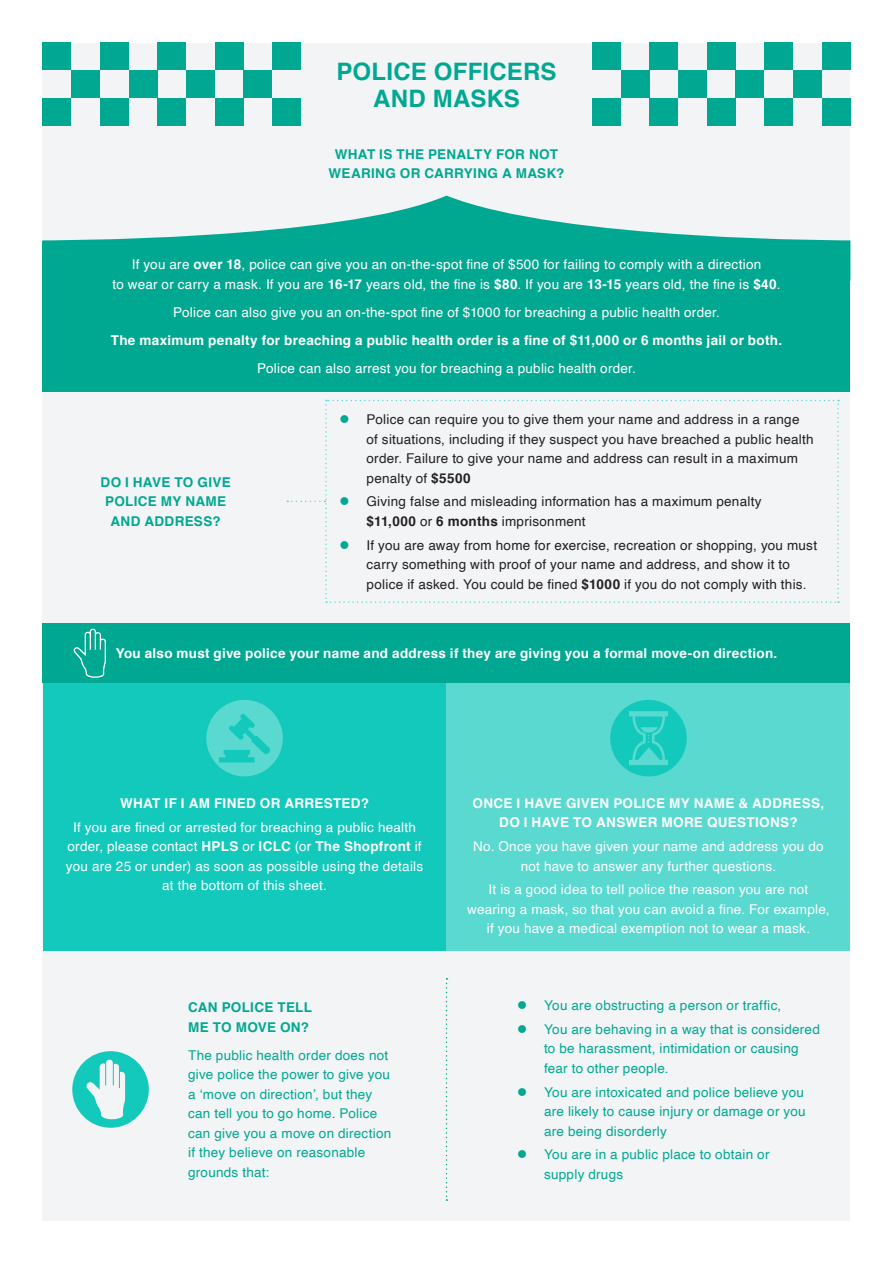
<style>
.page{position:relative;width:893px;height:1263px;background:#fff}
.page>*{position:absolute;margin:0;border:0;box-sizing:border-box;transform-origin:0 0}
.t1{font:700 24px/27px "Helvetica";letter-spacing:.01em;color:#00a891;text-align:center}
.t2{font:13.5px/19.5px "Helvetica";letter-spacing:.02em;color:#fff;text-align:center}
.t3{font:13.5px/19.5px "Helvetica";letter-spacing:.02em;color:#231f20}
.t4{font:13.5px/19.5px "Helvetica";letter-spacing:.015em;color:#00a891}
.t5{font:700 13.5px/19.5px "Helvetica";letter-spacing:.02em;color:#fff;text-align:center}
.t6{font:700 13.5px/19.5px "Helvetica";letter-spacing:.02em;color:#00a891;text-align:center}
.s1{font-weight:700}
</style>
<div class="page">
<div style="left:43px;top:43px;width:807px;height:1177px;background:#f2f4f6"></div>
<svg style="left:43px;top:196px;width:807px;height:45px"></svg>
<div style="left:43px;top:241px;width:807px;height:150px;background:#00a891"></div>
<div style="left:793px;top:70px;width:29px;height:28px;background:#00a891"></div>
<div style="left:822px;top:43px;width:28px;height:27px;background:#00a891"></div>
<div style="left:822px;top:98px;width:28px;height:28px;background:#00a891"></div>
<div style="left:764px;top:43px;width:29px;height:27px;background:#00a891"></div>
<div style="left:764px;top:98px;width:29px;height:28px;background:#00a891"></div>
<div style="left:621px;top:70px;width:28px;height:28px;background:#00a891"></div>
<div style="left:649px;top:43px;width:29px;height:27px;background:#00a891"></div>
<div style="left:649px;top:98px;width:29px;height:28px;background:#00a891"></div>
<div style="left:592px;top:43px;width:29px;height:27px;background:#00a891"></div>
<div style="left:592px;top:98px;width:29px;height:28px;background:#00a891"></div>
<div style="left:707px;top:43px;width:28px;height:27px;background:#00a891"></div>
<div style="left:735px;top:70px;width:29px;height:28px;background:#00a891"></div>
<div style="left:678px;top:70px;width:29px;height:28px;background:#00a891"></div>
<div style="left:707px;top:98px;width:28px;height:28px;background:#00a891"></div>
<div style="left:157px;top:43px;width:29px;height:27px;background:#00a891"></div>
<div style="left:186px;top:70px;width:29px;height:28px;background:#00a891"></div>
<div style="left:129px;top:70px;width:28px;height:28px;background:#00a891"></div>
<div style="left:157px;top:98px;width:29px;height:28px;background:#00a891"></div>
<div style="left:71px;top:70px;width:29px;height:28px;background:#00a891"></div>
<div style="left:100px;top:43px;width:29px;height:27px;background:#00a891"></div>
<div style="left:100px;top:98px;width:29px;height:28px;background:#00a891"></div>
<div style="left:43px;top:43px;width:28px;height:27px;background:#00a891"></div>
<div style="left:43px;top:98px;width:28px;height:28px;background:#00a891"></div>
<div style="left:244px;top:70px;width:28px;height:28px;background:#00a891"></div>
<div style="left:272px;top:43px;width:29px;height:27px;background:#00a891"></div>
<div style="left:272px;top:98px;width:29px;height:28px;background:#00a891"></div>
<div style="left:215px;top:43px;width:29px;height:27px;background:#00a891"></div>
<div style="left:215px;top:98px;width:29px;height:28px;background:#00a891"></div>
<div style="left:43px;top:623px;width:807px;height:60px;background:#00a891"></div>
<svg style="left:74px;top:629px;width:32px;height:49px"></svg>
<div style="left:43px;top:683px;width:403px;height:267px;background:#12c9bc"></div>
<div style="left:446px;top:683px;width:404px;height:267px;background:#59d9d0"></div>
<svg style="left:610px;top:700px;width:77px;height:76px"></svg>
<svg style="left:206px;top:700px;width:77px;height:76px"></svg>
<svg style="left:446px;top:978px;width:1px;height:223px"></svg>
<svg style="left:72px;top:1051px;width:77px;height:77px"></svg>
<svg style="left:287px;top:400px;width:552px;height:203px"></svg>
<h1 class="t1" style="left:336px;top:59px;width:221px">POLICE OFFICERS<br>AND MASKS</h1>
<p class="t6" style="left:329px;top:145px;width:237px">WHAT IS THE PENALTY FOR NOT<br>WEARING OR CARRYING A MASK?</p>
<p class="t2" style="left:112px;top:256px;width:670px">If you are <span class="s1">over 18</span>, police can give you an on-the-spot fine of $500 for failing to comply with a direction<br>to wear or carry a mask. If you are <span class="s1">16-17</span> years old, the fine is <span class="s1">$80</span>. If you are <span class="s1">13-15</span> years old, the fine is <span class="s1">$40</span>.</p>
<p class="t2" style="left:173px;top:303px;width:548px">Police can also give you an on-the-spot fine of $1000 for breaching a public health order.</p>
<p class="t5" style="left:111px;top:330px;width:673px">The maximum penalty for breaching a public health order is a fine of $11,000 or 6 months jail or both.</p>
<p class="t2" style="left:257px;top:360px;width:380px">Police can also arrest you for breaching a public health order.</p>
<p class="t6" style="left:101px;top:473px;width:132px">DO I HAVE TO GIVE<br>POLICE MY NAME<br>AND ADDRESS?</p>
<p class="t3" style="left:367px;top:411px;width:449px">Police can require you to give them your name and address in a range of situations, including if they suspect you have breached a public health order. Failure to give your name and address can result in a maximum penalty of <span class="s1">$5500</span></p>
<p class="t3" style="left:367px;top:493px;width:397px">Giving false and misleading information has a maximum penalty <span class="s1">$11,000</span> or <span class="s1">6 months</span> imprisonment</p>
<p class="t3" style="left:367px;top:536px;width:452px">If you are away from home for exercise, recreation or shopping, you must carry something with proof of your name and address, and show it to police if asked. You could be fined <span class="s1">$1000</span> if you do not comply with this.</p>
<p class="t5" style="left:116px;top:645px;width:663px">You also must give police your name and address if they are giving you a formal move-on direction.</p>
<p class="t5" style="left:120px;top:793px;width:250px">WHAT IF I AM FINED OR ARRESTED?</p>
<p class="t2" style="left:66px;top:817px;width:359px">If you are fined or arrested for breaching a public health order, please contact <span class="s1">HPLS</span> or <span class="s1">ICLC</span> (or <span class="s1">The Shopfront</span> if you are 25 or under) as soon as possible using the details at the bottom of this sheet.</p>
<p class="t6" style="left:188px;top:999px;width:125px;text-align:left">CAN POLICE TELL<br>ME TO MOVE ON?</p>
<p class="t4" style="left:188px;top:1046px;width:205px">The public health order does not give police the power to give you a ‘move on direction’, but they can tell you to go home. Police can give you a move on direction if they believe on reasonable grounds that:</p>
<p class="t5" style="left:473px;top:794px;width:353px">ONCE I HAVE GIVEN POLICE MY NAME &amp; ADDRESS,<br>DO I HAVE TO ANSWER MORE QUESTIONS?</p>
<p class="t2" style="left:473px;top:838px;width:352px">No. Once you have given your name and address you do not have to answer any further questions.</p>
<p class="t2" style="left:467px;top:881px;width:364px">It is a good idea to tell police the reason you are not wearing a mask, so that you can avoid a fine. For example, if you have a medical exemption not to wear a mask.</p>
<p class="t4" style="left:544px;top:994px;width:277px;line-height:23.7px">You are obstructing a person or traffic,<br>You are behaving in a way that is considered</p>
<p class="t4" style="left:544px;top:1040px;width:256px">to be harassment, intimidation or causing fear to other people.</p>
<p class="t4" style="left:544px;top:1083px;width:263px">You are intoxicated and police believe you are likely to cause injury or damage or you are being disorderly</p>
<p class="t4" style="left:544px;top:1146px;width:227px">You are in a public place to obtain or supply drugs</p>
</div>
